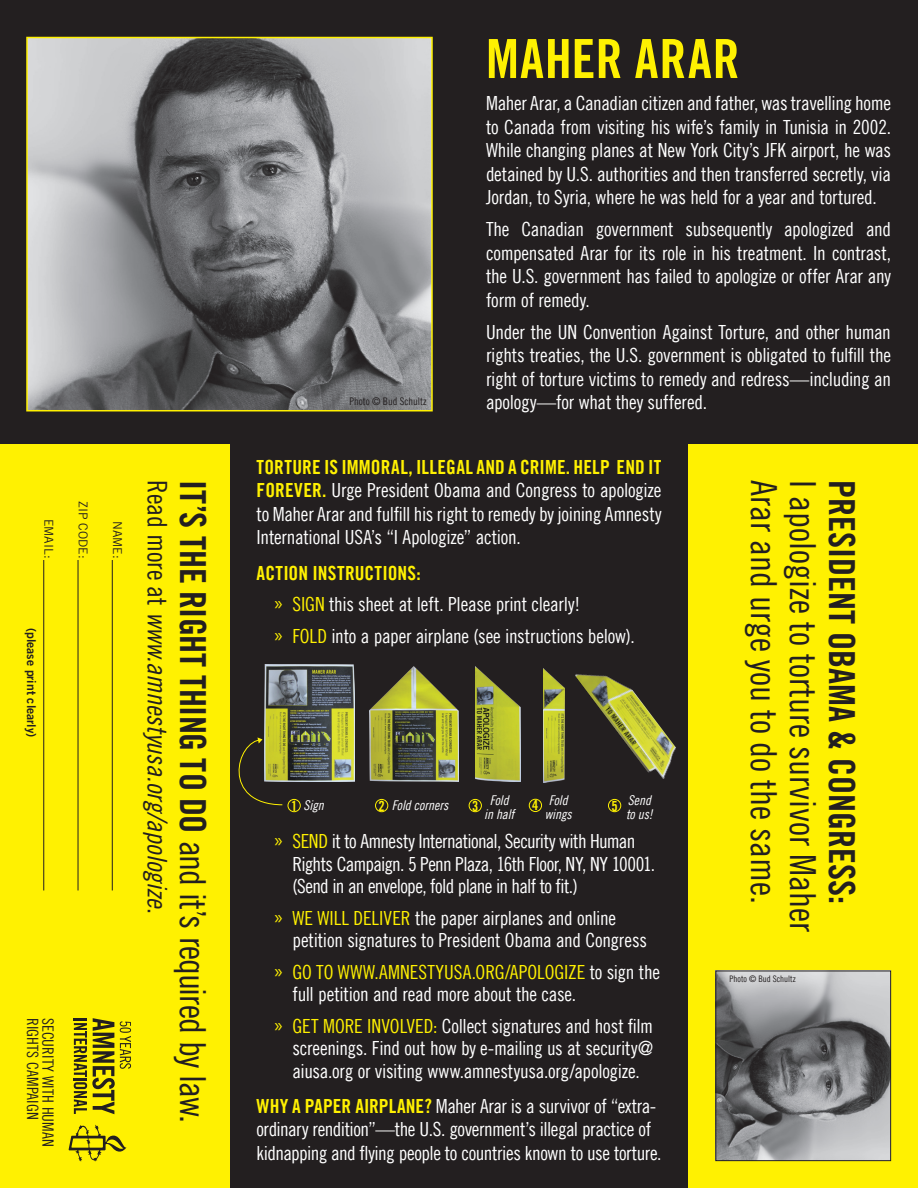
<style>
.page{position:relative;width:918px;height:1188px;background:#231f20}
.page>*{position:absolute;margin:0;border:0;box-sizing:border-box;transform-origin:0 0}
.t1{font:54px "Amnesty Trade Gothic Bd Cn 20";letter-spacing:.015em;color:#fff101}
.t2{font:36px "Amnesty Trade Gothic Bd Cn 20";color:#231f20}
.t3{font:36px "Amnesty Trade Gothic Cn 18";color:#231f20}
.t4{font:27px "Amnesty Trade Gothic Cn 18 Obl";color:#231f20}
.t5{font:19.5px/23.4px "Amnesty Trade Gothic Cn 18";letter-spacing:-.02em;color:#fff;text-align:justify}
.t6{font:19.5px "Amnesty Trade Gothic Bd Cn 20";letter-spacing:.015em;color:#fff101}
.t7{font:19.5px "Amnesty Trade Gothic Cn 18";color:#fff101}
.t8{font:15.6px/15.6px "Amnesty Trade Gothic Cn 18";letter-spacing:.005em;color:#231f20}
.t9{font:14.1px "Amnesty Trade Gothic Bd Cn 20";color:#fff101}
.t10{font:13.5px/13.5px "Amnesty Trade Gothic Cn 18 Obl";letter-spacing:-.01em;color:#fff}
.t11{font:12.3px "Amnesty Trade Gothic Bd 2";color:#231f20}
.t12{font:12.3px "Amnesty Trade Gothic";color:#231f20}
.t13{font:10.5px "Amnesty Trade Gothic Cn 18";color:#231f20}
.t14{font:9px "Amnesty Trade Gothic Cn 18";color:#231f20}
.s1{font-family:"Amnesty Trade Gothic Bd Cn 20";color:#fff101}
.s2{font-family:"Myriad Pro";color:#fff101}
.s3{color:#fff101}
.s4{font-family:"Amnesty Trade Gothic Cn 18"}
.s5{font-family:"Amnesty Trade Gothic Bd Cn 20";font-size:14.1px;color:#fff101}
.s6{font-family:"Myriad Pro"}
</style>
<div class="page">
<div style="left:688px;top:444px;width:230px;height:744px;background:#fff101"></div>
<div style="left:0;top:444px;width:230px;height:744px;background:#fff101"></div>
<hr style="left:112px;top:560px;width:1px;height:330px;background:#231f20">
<hr style="left:78px;top:560px;width:1px;height:330px;background:#231f20">
<hr style="left:44px;top:560px;width:1px;height:330px;background:#231f20">
<img style="left:29px;top:40px;width:401px;height:368px">
<div style="left:26px;top:37px;width:407px;height:374px;border:2px solid #fff101"></div>
<img style="left:718px;top:973px;width:171px;height:186px">
<div style="left:716px;top:971px;width:175px;height:190px;border:1px solid #231f20"></div>
<svg style="left:74px;top:1018px;width:57px;height:96px"></svg>
<svg style="left:69px;top:1125px;width:58px;height:37px"></svg>
<img style="left:369px;top:666px;width:90px;height:115px">
<img style="left:264px;top:665px;width:91px;height:117px">
<img style="left:476px;top:667px;width:44px;height:115px">
<img style="left:543px;top:668px;width:22px;height:114px">
<img style="left:575px;top:674px;width:101px;height:105px">
<div style="left:288px;top:799px;width:13px;height:13px;border:1px solid #fff101;border-radius:50%"></div>
<div style="left:375px;top:799px;width:13px;height:13px;border:1px solid #fff101;border-radius:50%"></div>
<div style="left:469px;top:799px;width:13px;height:13px;border:1px solid #fff101;border-radius:50%"></div>
<div style="left:529px;top:799px;width:13px;height:13px;border:1px solid #fff101;border-radius:50%"></div>
<div style="left:608px;top:799px;width:13px;height:13px;border:1px solid #fff101;border-radius:50%"></div>
<svg style="left:238px;top:737px;width:45px;height:69px"></svg>
<p class="t12" style="left:56px;top:519px;width:41px;rotate:90deg">Email:</p>
<p class="t12" style="left:91px;top:501px;width:59px;rotate:90deg">Zip Code:</p>
<p class="t11" style="left:39px;top:628px;width:111px;rotate:90deg">(please print clearly)</p>
<p class="t8" style="left:56px;top:1018px;width:129px;rotate:90deg">Security With Human<br>RIghts Campaign</p>
<p class="t12" style="left:125px;top:521px;width:39px;rotate:90deg">Name:</p>
<p class="t13" style="left:350px;top:395px;width:79px">Photo © Bud Schultz</p>
<h1 class="t1" style="left:486px;top:26px;width:255px">MAHER ARAR</h1>
<p class="t5" style="left:486px;top:92px;width:407px">Maher Arar, a Canadian citizen and father, was travelling home to Canada from visiting his wife’s family in Tunisia in 2002.<br>While changing planes at New York City’s JFK airport, he was detained by U.S. authorities and then transferred secretly, via Jordan, to Syria, where he was held for a year and tortured.</p>
<p class="t5" style="left:486px;top:218px;width:407px">The Canadian government subsequently apologized and compensated Arar for its role in his treatment. In contrast, the U.S. government has failed to apologize or offer Arar any form of remedy.</p>
<p class="t5" style="left:486px;top:320px;width:407px">Under the UN Convention Against Torture, and other human rights treaties, the U.S. government is obligated to fulfill the right of torture victims to remedy and redress—including an apology—for what they suffered.</p>
<p class="t6" style="left:257px;top:455px;width:407px">TORTURE IS IMMORAL, ILLEGAL AND A CRIME. HELP END IT</p>
<p class="t5" style="left:257px;top:479px;width:407px"><span class="s1">FOREVER.</span> Urge President Obama and Congress to apologize to Maher Arar and fulfill his right to remedy by joining Amnesty International USA’s “I Apologize” action.</p>
<p class="t6" style="left:257px;top:561px;width:166px">ACTION INSTRUCTIONS:</p>
<p class="t5" style="left:274px;top:588px;width:362px;line-height:31.5px"><span class="s2">»</span> <span class="s3">Sign</span> this sheet at left. Please print clearly!<br><span class="s2">»</span> <span class="s3">Fold</span> into a paper airplane (see instructions below).</p>
<h2 class="t2" style="left:215px;top:480px;width:644px;rotate:90deg">IT’S THE RIGHT THING TO DO <span class="s4">and it’s required by law.</span></h2>
<h2 class="t3" style="left:785px;top:480px;width:425px;rotate:90deg">Arar and urge you to do the same.</h2>
<h2 class="t3" style="left:824px;top:480px;width:453px;rotate:90deg">I apologize to torture survivor Maher</h2>
<h3 class="t4" style="left:173px;top:480px;width:435px;rotate:90deg"><span class="s4">Read more at</span> www.amnestyusa.org/apologize<span class="s4">.</span></h3>
<p class="t9" style="left:472px;top:797px;width:8px">3</p>
<p class="t10" style="left:545px;top:793px;width:29px">Fold wings</p>
<p class="t9" style="left:532px;top:797px;width:8px">4</p>
<p class="t10" style="left:626px;top:793px;width:28px">Send to us!</p>
<p class="t10" style="left:291px;top:799px;width:34px"><span class="s5">1</span> Sign</p>
<p class="t10" style="left:379px;top:799px;width:71px"><span class="s5">2</span> Fold corners</p>
<p class="t10" style="left:484px;top:793px;width:32px;text-align:center">Fold in half</p>
<p class="t9" style="left:611px;top:797px;width:8px">5</p>
<p class="t5" style="left:292px;top:830px;width:364px;line-height:22.5px;text-align:left;text-indent:-18px"><span class="s2">»</span> <span class="s3">Send</span> it to Amnesty International, Security with Human<br>Rights Campaign. 5 Penn Plaza, 16th Floor, NY, NY 10001. (Send in an envelope, fold plane in half to fit.)</p>
<p class="t5" style="left:292px;top:906px;width:356px;line-height:22.5px;text-indent:-18px"><span class="s2">»</span> <span class="s3">We wi ll deliver</span> the paper airplanes and online petition signatures to President Obama and Congress</p>
<p class="t7" style="left:274px;top:960px;width:77px"><span class="s6">»</span>Gotowww</p>
<p class="t7" style="left:375px;top:960px;width:54px">.amnestyusa</p>
<p class="t5" style="left:292px;top:960px;width:369px;line-height:22.5px;text-indent:179px"><span class="s3">.org/apologize</span> to sign the full petition and read more about the case.</p>
<p class="t5" style="left:292px;top:1014px;width:362px;line-height:22.5px;text-indent:-18px"><span class="s2">»</span> <span class="s3">get More involved:</span> Collect signatures and host film screenings. Find out how by e-mailing us at security@ aiusa.org or visiting www.amnestyusa.org/apologize.</p>
<p class="t5" style="left:256px;top:1094px;width:407px;text-align:left"><span class="s1">WHY A PAPER AIRPLANE?</span> Maher Arar is a survivor of “extra&shy;ordinary rendition”—the U.S. government’s illegal practice of kidnapping and flying people to countries known to use torture.</p>
<p class="t14" style="left:730px;top:973px;width:68px">Photo © Bud Schultz</p>
<h2 class="t2" style="left:864px;top:480px;width:425px;rotate:90deg">PRESIDENT OBAMA &amp; CONGRESS:</h2>
</div>
